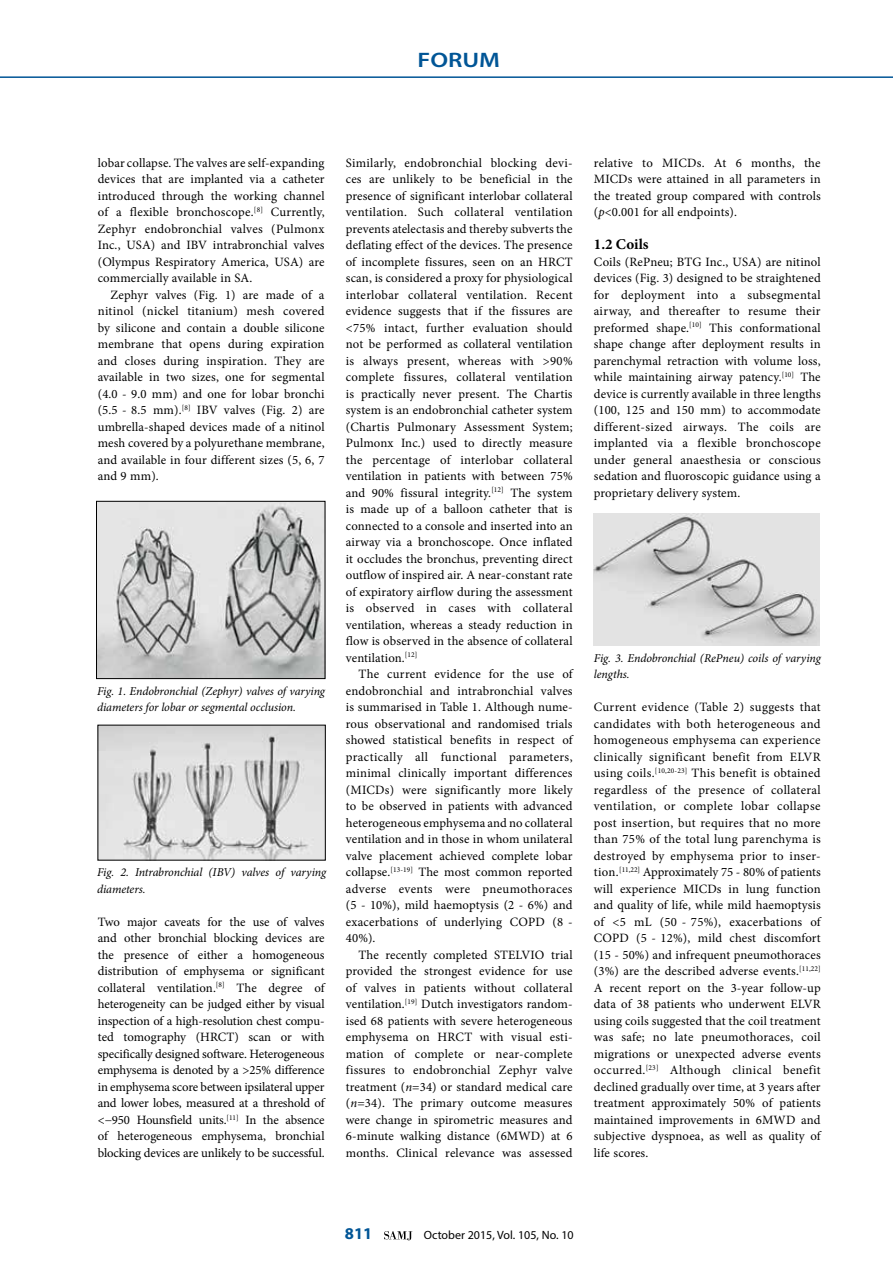
<style>
.page{position:relative;width:893px;height:1263px;background:#fff}
.page>*{position:absolute;margin:0;border:0;box-sizing:border-box;transform-origin:0 0}
.t1{font:600 21px "Myriad Pro";color:#005596;scale:1.2 1}
.t2{font:700 16.5px "Myriad Pro";color:#005596}
.t3{font:700 15px "Minion Pro";letter-spacing:.005em;color:#000}
.t4{font:12.75px/16.5px "Minion Pro";letter-spacing:.01em;color:#000;text-align:justify}
.t5{font:italic 12px/16.5px "Minion Pro";letter-spacing:-.01em;color:#000}
.t6{font:12px "Myriad Pro";color:#000}
.s1{font-style:italic}
</style>
<div class="page">
<hr style="left:0;top:76px;width:893px;height:2px;background:#005596">
<svg style="left:384px;top:1231px;width:28px;height:9px"></svg>
<img style="left:100px;top:727px;width:223px;height:131px">
<img style="left:98px;top:503px;width:225px;height:174px">
<div style="left:96px;top:501px;width:229px;height:178px;border:1px solid #000"></div>
<img style="left:594px;top:514px;width:225px;height:131px">
<h1 class="t1" style="left:418px;top:47px;width:70px">FORUM</h1>
<p class="t4" style="left:98px;top:154px;width:228px">lobar collapse. The valves are self-expanding devices that are implanted via a catheter introduced through the working channel of a flexible bronchoscope.<sup>[8]</sup> Currently, Zephyr endobronchial valves (Pulmonx Inc., USA) and IBV intrabronchial valves (Olympus Respiratory America, USA) are commercially available in SA.</p>
<p class="t4" style="left:98px;top:286px;width:228px;text-indent:13px">Zephyr valves (Fig. 1) are made of a nitinol (nickel titanium) mesh covered by silicone and contain a double silicone membrane that opens during expiration and closes during inspiration. They are available in two sizes, one for segmental (4.0 - 9.0 mm) and one for lobar bronchi (5.5 - 8.5 mm).<sup>[8]</sup> IBV valves (Fig. 2) are umbrella-shaped devices made of a nitinol mesh covered by a polyurethane membrane, and available in four different sizes (5, 6, 7 and 9 mm).</p>
<p class="t5" style="left:97px;top:682px;width:229px">Fig. 1. Endobronchial (Zephyr) valves of varying diameters for lobar or segmental occlusion.</p>
<p class="t5" style="left:97px;top:864px;width:230px">Fig. 2. Intrabronchial (IBV) valves of varying diameters.</p>
<p class="t4" style="left:98px;top:913px;width:228px">Two major caveats for the use of valves and other bronchial blocking devices are the presence of either a homogeneous distribution of emphysema or significant collateral ventilation.<sup>[8]</sup> The degree of heterogeneity can be judged either by visual inspection of a high-resolution chest compu&shy;ted tomography (HRCT) scan or with specifically designed software. Heterogeneous emphysema is denoted by a &gt;25% difference in emphysema score between ipsilateral upper and lower lobes, measured at a threshold of &lt;−950 Hounsfield units.<sup>[11]</sup> In the absence of heterogeneous emphysema, bronchial blocking devices are unlikely to be successful.</p>
<p class="t4" style="left:346px;top:154px;width:228px">Similarly, endobronchial blocking devi&shy;ces are unlikely to be beneficial in the presence of significant interlobar collateral ventilation. Such collateral ventilation prevents atelectasis and thereby subverts the deflating effect of the devices. The presence of incomplete fissures, seen on an HRCT scan, is considered a proxy for physiological interlobar collateral ventilation. Recent evidence suggests that if the fissures are &lt;75% intact, further evaluation should not be performed as collateral ventilation is always present, whereas with &gt;90% complete fissures, collateral ventilation is practically never present. The Chartis system is an endobronchial catheter system (Chartis Pulmonary Assessment System; Pulmonx Inc.) used to directly measure the percentage of interlobar collateral ventilation in patients with between 75% and 90% fissural integrity.<sup>[12]</sup> The system is made up of a balloon catheter that is connected to a console and inserted into an airway via a bronchoscope. Once inflated it occludes the bronchus, preventing direct outflow of inspired air. A near-constant rate of expiratory airflow during the assessment is observed in cases with collateral ventilation, whereas a steady reduction in flow is observed in the absence of collateral ventilation.<sup>[12]</sup></p>
<p class="t4" style="left:346px;top:666px;width:228px;text-indent:13px">The current evidence for the use of endobronchial and intrabronchial valves is summarised in Table 1. Although nume&shy;rous observational and randomised trials showed statistical benefits in respect of practically all functional parameters, minimal clinically important differences (MICDs) were significantly more likely to be observed in patients with advanced heterogeneous emphysema and no collateral ventilation and in those in whom unilateral valve placement achieved complete lobar collapse.<sup>[13-19]</sup> The most common reported adverse events were pneumothoraces (5 - 10%), mild haemoptysis (2 - 6%) and exacerbations of underlying COPD (8 - 40%).</p>
<p class="t4" style="left:346px;top:946px;width:228px;text-indent:13px">The recently completed STELVIO trial provided the strongest evidence for use of valves in patients without collateral ventilation.<sup>[19]</sup> Dutch investigators random&shy;ised 68 patients with severe heterogeneous emphysema on HRCT with visual esti&shy;mation of complete or near-complete fissures to endobronchial Zephyr valve treatment (<span class="s1">n</span>=34) or standard medical care (<span class="s1">n</span>=34). The primary outcome measures were change in spirometric measures and 6-minute walking distance (6MWD) at 6 months. Clinical relevance was assessed</p>
<p class="t4" style="left:594px;top:154px;width:228px">relative to MICDs. At 6 months, the MICDs were attained in all parameters in the treated group compared with controls (<span class="s1">p</span>&lt;0.001 for all endpoints).</p>
<p class="t3" style="left:594px;top:234px;width:56px">1.2 Coils</p>
<p class="t4" style="left:594px;top:253px;width:228px">Coils (RePneu; BTG Inc., USA) are nitinol devices (Fig. 3) designed to be straightened for deployment into a subsegmental airway, and thereafter to resume their preformed shape.<sup>[10]</sup> This conformational shape change after deployment results in parenchymal retraction with volume loss, while maintaining airway patency.<sup>[10]</sup> The device is currently available in three lengths (100, 125 and 150 mm) to accommodate different-sized airways. The coils are implanted via a flexible bronchoscope under general anaesthesia or conscious sedation and fluoroscopic guidance using a proprietary delivery system.</p>
<p class="t5" style="left:594px;top:649px;width:228px">Fig. 3. Endobronchial (RePneu) coils of varying lengths.</p>
<p class="t4" style="left:594px;top:699px;width:228px">Current evidence (Table 2) suggests that candidates with both heterogeneous and homogeneous emphysema can experience clinically significant benefit from ELVR using coils.<sup>[10,20-23]</sup> This benefit is obtained regardless of the presence of collateral ventilation, or complete lobar collapse post insertion, but requires that no more than 75% of the total lung parenchyma is destroyed by emphysema prior to inser&shy;tion.<sup>[11,22]</sup> Approximately 75 - 80% of patients will experience MICDs in lung function and quality of life, while mild haemoptysis of &lt;5 mL (50 - 75%), exacerbations of COPD (5 - 12%), mild chest discomfort (15 - 50%) and infrequent pneumothoraces (3%) are the described adverse events.<sup>[11,22] </sup>A recent report on the 3-year follow-up data of 38 patients who underwent ELVR using coils suggested that the coil treatment was safe; no late pneumothoraces, coil migrations or unexpected adverse events occurred.<sup>[23]</sup> Although clinical benefit declined gradually over time, at 3 years after treatment approximately 50% of patients maintained improvements in 6MWD and subjective dyspnoea, as well as quality of life scores.</p>
<p class="t2" style="left:345px;top:1223px;width:29px">811</p>
<p class="t6" style="left:424px;top:1228px;width:151px">October 2015, Vol. 105, No. 10</p>
</div>
